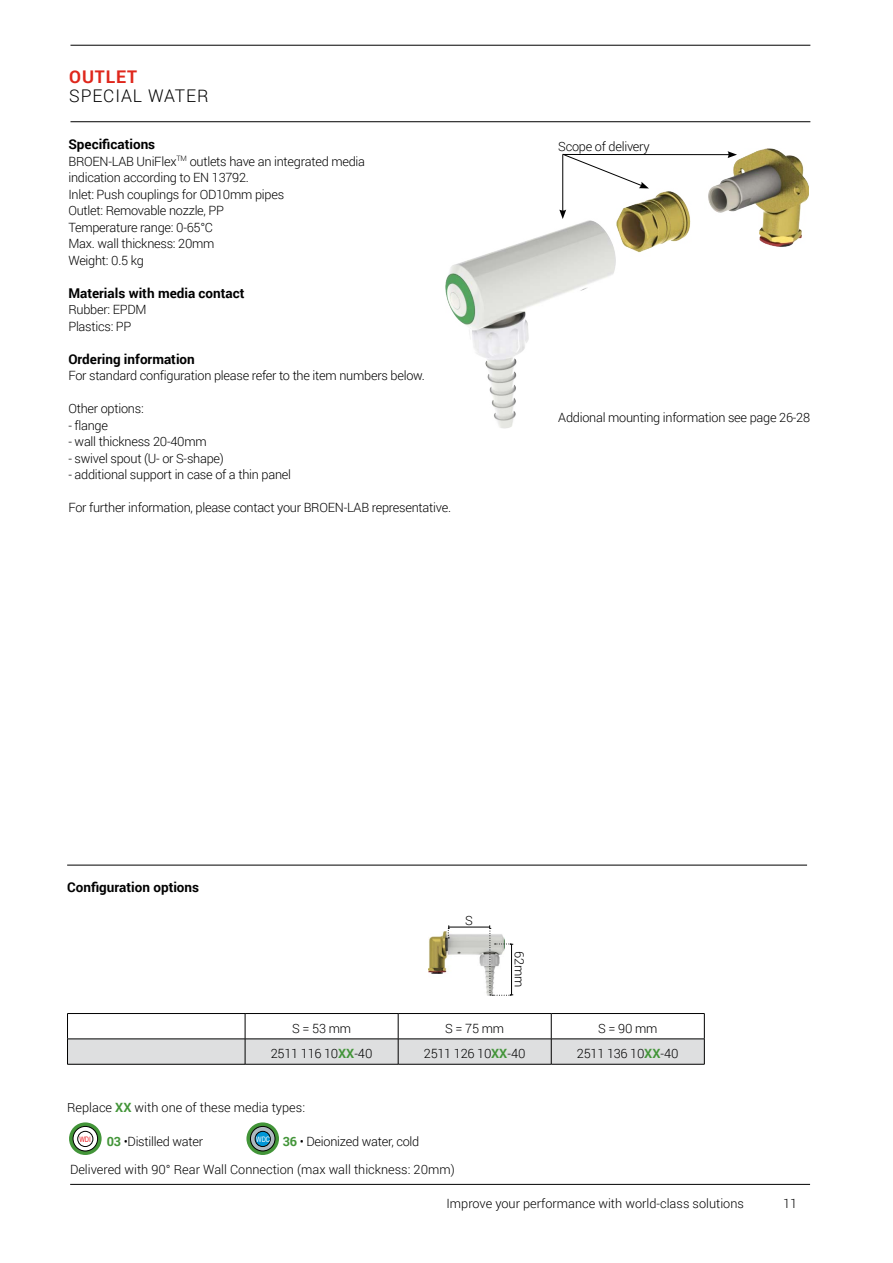
<style>
.page{position:relative;width:893px;height:1263px;background:#fff}
.page>*{position:absolute;margin:0;border:0;box-sizing:border-box;transform-origin:0 0}
.t1{font:300 17.4px "Roboto";letter-spacing:.05em;color:#000}
.t2{font:700 17.4px "Roboto";letter-spacing:.05em;color:#df271c}
.t3{font:700 13.5px "Roboto";color:#000}
.t4{font:300 12.75px/16.5px "Roboto";letter-spacing:-.02em;color:#000}
.t5{font:300 12.75px "Roboto";color:#000}
.t6{font:7.5px "Helvetica";color:#ed1d24;scale:.77 1}
.t7{font:7.5px "Helvetica";color:#fff;scale:.77 1}
.s1{font-weight:700;color:#439539}
</style>
<div class="page">
<hr style="left:70px;top:121px;width:740px;height:1px;background:#000">
<hr style="left:70px;top:45px;width:740px;height:1px;background:#000">
<hr style="left:70px;top:1184px;width:740px;height:1px;background:#000">
<div style="left:68px;top:1039px;width:177px;height:25px;background:#dedfe0"></div>
<hr style="left:67px;top:1013px;width:178px;height:1px;background:#000">
<hr style="left:245px;top:1013px;width:153px;height:1px;background:#000">
<hr style="left:398px;top:1013px;width:153px;height:1px;background:#000">
<hr style="left:551px;top:1013px;width:153px;height:1px;background:#000">
<hr style="left:67px;top:1039px;width:178px;height:1px;background:#000">
<svg style="left:67px;top:1014px;width:1px;height:50px"></svg>
<svg style="left:245px;top:1014px;width:460px;height:50px"></svg>
<hr style="left:67px;top:1064px;width:178px;height:1px;background:#000">
<hr style="left:245px;top:1064px;width:153px;height:1px;background:#000">
<hr style="left:398px;top:1064px;width:153px;height:1px;background:#000">
<hr style="left:551px;top:1064px;width:153px;height:1px;background:#000">
<hr style="left:67px;top:865px;width:740px;height:1px;background:#000">
<svg style="left:69px;top:1122px;width:33px;height:33px"></svg>
<svg style="left:73px;top:1126px;width:25px;height:25px"></svg>
<div style="left:73px;top:1126px;width:25px;height:25px;border:1px solid #000;border-radius:50%"></div>
<div style="left:78px;top:1131px;width:15px;height:15px;background:#fff;border-radius:50%"></div>
<div style="left:78px;top:1131px;width:15px;height:16px;border:1px solid #000;border-radius:50%"></div>
<svg style="left:246px;top:1122px;width:33px;height:33px"></svg>
<svg style="left:250px;top:1126px;width:25px;height:25px"></svg>
<div style="left:250px;top:1126px;width:25px;height:25px;border:1px solid #000;border-radius:50%"></div>
<div style="left:255px;top:1131px;width:15px;height:15px;background:#0096d6;border-radius:50%"></div>
<div style="left:255px;top:1131px;width:15px;height:16px;border:1px solid #000;border-radius:50%"></div>
<img style="left:446px;top:153px;width:166px;height:275px">
<img style="left:612px;top:149px;width:197px;height:126px">
<img style="left:429px;top:931px;width:60px;height:64px">
<hr style="left:449px;top:927px;width:41px;height:1px;background:#000">
<svg style="left:448px;top:925px;width:1px;height:13px"></svg>
<svg style="left:489px;top:925px;width:24px;height:71px"></svg>
<h1 class="t2" style="left:69px;top:64px;width:69px">OUTLET</h1>
<h1 class="t1" style="left:69px;top:84px;width:141px">SPECIAL WATER</h1>
<p class="t3" style="left:68px;top:135px;width:88px">Specifications</p>
<p class="t4" style="left:68px;top:152px;width:298px">BROEN-LAB UniFlex<sup>TM</sup> outlets have an integrated media indication according to EN 13792.<br>Inlet: Push couplings for OD10mm pipes<br>Outlet: Removable nozzle, PP<br>Temperature range: 0-65°C<br>Max. wall thickness: 20mm<br>Weight: 0.5 kg</p>
<p class="t3" style="left:68px;top:283px;width:178px">Materials with media contact</p>
<p class="t4" style="left:68px;top:301px;width:80px">Rubber: EPDM<br>Plastics: PP</p>
<p class="t3" style="left:68px;top:349px;width:128px">Ordering information</p>
<p class="t4" style="left:68px;top:367px;width:358px">For standard configuration please refer to the item numbers below.</p>
<p class="t4" style="left:68px;top:400px;width:77px">Other options:</p>
<p class="t4" style="left:68px;top:416px;width:41px">- flange</p>
<p class="t4" style="left:68px;top:433px;width:140px">- wall thickness 20-40mm</p>
<p class="t4" style="left:68px;top:449px;width:157px">- swivel spout (U- or S-shape)</p>
<p class="t4" style="left:68px;top:466px;width:224px">- additional support in case of a thin panel</p>
<p class="t4" style="left:68px;top:499px;width:384px">For further information, please contact your BROEN-LAB representative.</p>
<p class="t4" style="left:558px;top:138px;width:93px">Scope of delivery</p>
<p class="t4" style="left:558px;top:409px;width:253px">Addional mounting information see page 26-28</p>
<p class="t3" style="left:67px;top:878px;width:133px">Configuration options</p>
<p class="t4" style="left:465px;top:911px;width:9px">S</p>
<p class="t4" style="left:528px;top:951px;width:37px;rotate:90deg">62mm</p>
<p class="t4" style="left:292px;top:1020px;width:60px">S = 53 mm</p>
<p class="t4" style="left:445px;top:1020px;width:60px">S = 75 mm</p>
<p class="t4" style="left:598px;top:1020px;width:61px">S = 90 mm</p>
<p class="t4" style="left:271px;top:1045px;width:103px">2511 116 10<span class="s1">XX</span>-40</p>
<p class="t4" style="left:424px;top:1045px;width:103px">2511 126 10<span class="s1">XX</span>-40</p>
<p class="t4" style="left:577px;top:1045px;width:103px">2511 136 10<span class="s1">XX</span>-40</p>
<p class="t5" style="left:67px;top:1098px;width:239px">Replace <span class="s1">XX</span> with one of these media types:</p>
<p class="t6" style="left:79px;top:1133px;width:16px">WDI</p>
<p class="t7" style="left:256px;top:1133px;width:20px">WDC</p>
<p class="t4" style="left:107px;top:1133px;width:98px"><span class="s1">03</span> •Distilled water</p>
<p class="t4" style="left:283px;top:1133px;width:138px"><span class="s1">36</span> • Deionized water, cold</p>
<p class="t5" style="left:70px;top:1161px;width:386px">Delivered with 90° Rear Wall Connection (max wall thickness: 20mm)</p>
<p class="t5" style="left:446px;top:1194px;width:299px">Improve your performance with world-class solutions</p>
<p class="t4" style="left:783px;top:1195px;width:16px">11</p>
</div>
